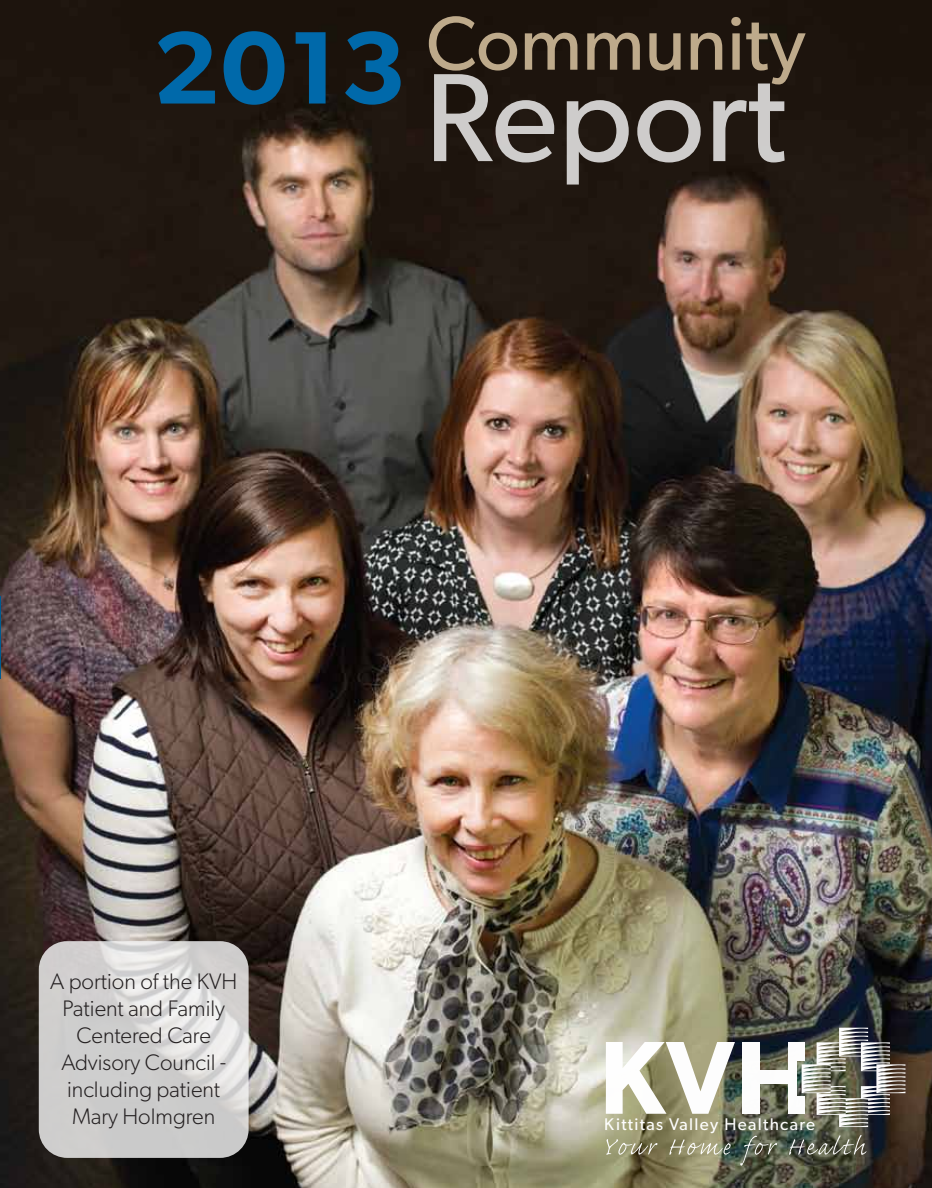
<style>
.page{position:relative;width:932px;height:1188px;background:#fff}
.page>*{position:absolute;margin:0;border:0;box-sizing:border-box;transform-origin:0 0}
.t1{font:126px "Gibson";color:#f5f5f5}
.t2{font:600 103.95px "Gibson";color:#fff}
.t3{font:600 103.35px "Gibson";color:#0069aa}
.t4{font:76.5px "Gibson";color:#beaa8b}
.t5{font:300 22.5px/27px "Gibson";color:#231f20;text-align:center}
.t6{font:16.95px "Gibson";letter-spacing:.08em;color:#fff}
</style>
<div class="page">
<img style="left:0;top:0;width:932px;height:1188px">
<hr style="left:0;top:596px;width:1px;height:82px;background:#005b8e">
<img style="left:802px;top:1028px;width:103px;height:99px">
<img style="left:606px;top:1135px;width:260px;height:31px">
<div style="left:742px;top:1042px;width:18px;height:72px;background:#fff"></div>
<div style="left:758px;top:1070px;width:31px;height:14px;background:#fff"></div>
<div style="left:788px;top:1042px;width:17px;height:19px;background:#fff"></div>
<div style="left:788px;top:1060px;width:9px;height:54px;background:#fff"></div>
<div style="left:795px;top:1096px;width:10px;height:18px;background:#fff"></div>
<svg style="left:39px;top:941px;width:210px;height:217px;background:#d3d2d2"></svg>
<p class="t3" style="left:153px;top:6px;width:255px">2013</p>
<p class="t4" style="left:426px;top:-3px;width:381px">Community</p>
<h1 class="t1" style="left:424px;top:42px;width:363px">Report</h1>
<p class="t5" style="left:50px;top:967px;width:189px">A portion of the KVH<br>Patient and Family<br>Centered Care<br>Advisory Council - including patient<br>Mary Holmgren</p>
<h2 class="t2" style="left:599px;top:1016px;width:137px">KV</h2>
<p class="t6" style="left:605px;top:1114px;width:212px">Kittitas Valley Healthcare</p>
</div>
